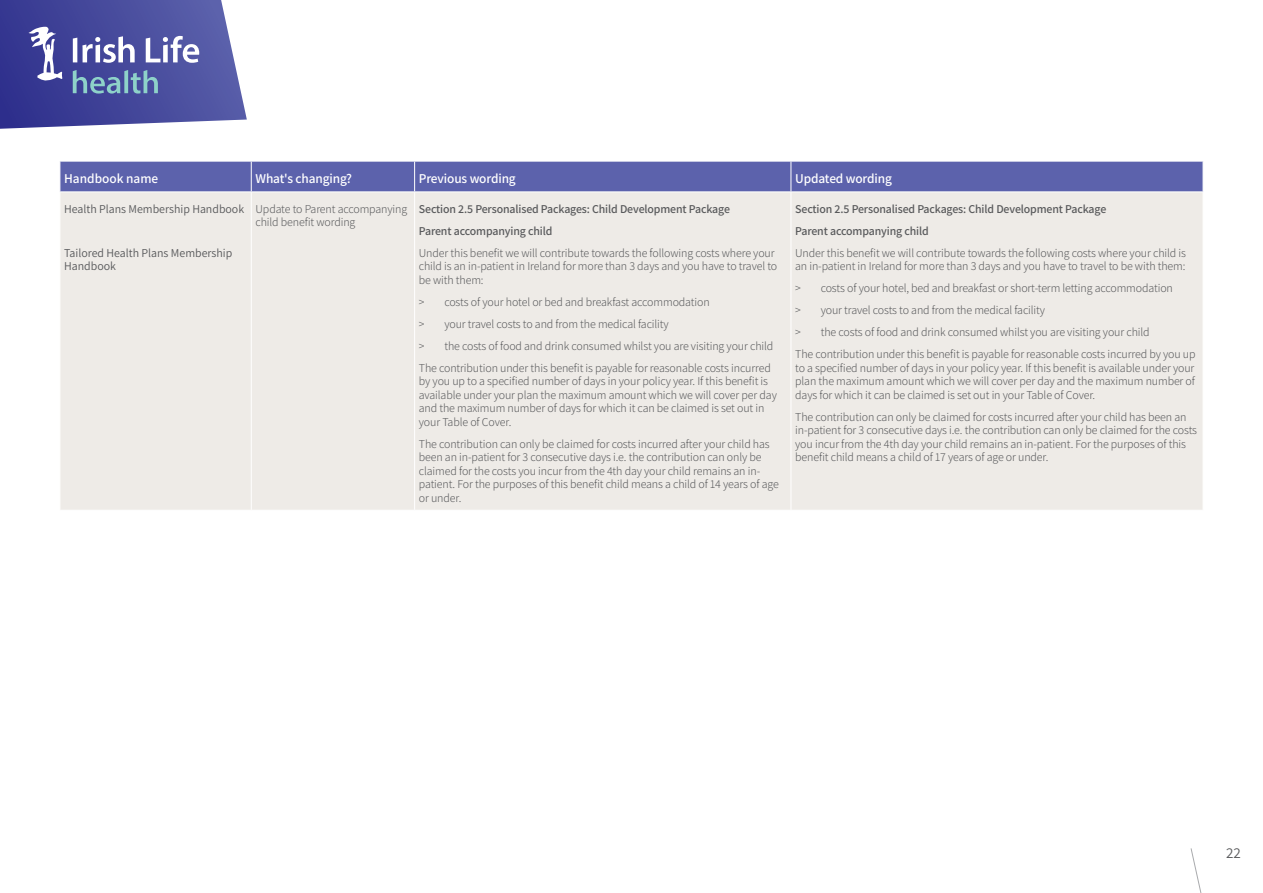
<style>
.page{position:relative;width:1263px;height:893px;background:#fff}
.page>*{position:absolute;margin:0;border:0;box-sizing:border-box;transform-origin:0 0}
.t1{font:15px "Assistant";color:#58595b}
.t2{font:600 13.5px "Assistant";letter-spacing:-.01em;color:#fff}
.t3{font:300 12px/13.5px "Assistant";letter-spacing:-.01em;color:#58595b}
.t4{font:600 12px/22px "Assistant";letter-spacing:-.01em;color:#58595b}
.t5{font:12px/13.5px "Assistant";color:#58595b}
</style>
<div class="page">
<div style="left:61px;top:162px;width:1142px;height:30px;background:#5c62ac"></div>
<div style="left:61px;top:193px;width:1142px;height:317px;background:#eeebe7"></div>
<hr style="left:251px;top:192px;width:1px;height:318px;background:#fff">
<hr style="left:414px;top:192px;width:1px;height:318px;background:#fff">
<hr style="left:790px;top:192px;width:1px;height:318px;background:#fff">
<hr style="left:251px;top:161px;width:1px;height:31px;background:#fff">
<hr style="left:414px;top:161px;width:1px;height:31px;background:#fff">
<hr style="left:790px;top:161px;width:1px;height:31px;background:#fff">
<svg style="left:0;top:0;width:247px;height:129px;background:#6166aa"></svg>
<svg style="left:1190px;top:848px;width:12px;height:45px"></svg>
<p class="t2" style="left:64px;top:170px;width:96px">Handbook name</p>
<p class="t2" style="left:255px;top:170px;width:98px">What's changing?</p>
<p class="t2" style="left:419px;top:170px;width:98px">Previous wording</p>
<p class="t2" style="left:795px;top:170px;width:98px">Updated wording</p>
<p class="t5" style="left:64px;top:201px;width:181px">Health Plans Membership Handbook</p>
<p class="t5" style="left:64px;top:245px;width:170px">Tailored Health Plans Membership<br>Handbook</p>
<p class="t3" style="left:255px;top:201px;width:153px">Update to Parent accompanying child benefit wording</p>
<p class="t4" style="left:419px;top:197px;width:313px">Section 2.5 Personalised Packages: Child Development Package<br>Parent accompanying child</p>
<p class="t3" style="left:419px;top:245px;width:360px">Under this benefit we will contribute towards the following costs where your child is an in-patient in Ireland for more than 3 days and you have to travel to be with them:</p>
<p class="t3" style="left:419px;top:290px;width:356px;line-height:22px">&gt; costs of your hotel or bed and breakfast accommodation<br>&gt; your travel costs to and from the medical facility<br>&gt; the costs of food and drink consumed whilst you are visiting your child The contribution under this benefit is payable for reasonable costs incurred</p>
<p class="t3" style="left:419px;top:374px;width:360px">by you up to a specified number of days in your policy year. If this benefit is available under your plan the maximum amount which we will cover per day and the maximum number of days for which it can be claimed is set out in your Table of Cover.</p>
<p class="t3" style="left:419px;top:436px;width:361px">The contribution can only be claimed for costs incurred after your child has been an in-patient for 3 consecutive days i.e. the contribution can only be claimed for the costs you incur from the 4th day your child remains an in&shy;patient. For the purposes of this benefit child means a child of 14 years of age or under.</p>
<p class="t4" style="left:795px;top:197px;width:313px">Section 2.5 Personalised Packages: Child Development Package<br>Parent accompanying child</p>
<p class="t3" style="left:795px;top:245px;width:392px">Under this benefit we will contribute towards the following costs where your child is an in-patient in Ireland for more than 3 days and you have to travel to be with them:</p>
<p class="t3" style="left:795px;top:277px;width:402px;line-height:22px">&gt; costs of your hotel, bed and breakfast or short-term letting accommodation<br>&gt; your travel costs to and from the medical facility<br>&gt; the costs of food and drink consumed whilst you are visiting your child<br>The contribution under this benefit is payable for reasonable costs incurred by you up</p>
<p class="t3" style="left:795px;top:360px;width:401px;text-align:justify">to a specified number of days in your policy year. If this benefit is available under your plan the maximum amount which we will cover per day and the maximum number of days for which it can be claimed is set out in your Table of Cover.</p>
<p class="t3" style="left:795px;top:409px;width:403px">The contribution can only be claimed for costs incurred after your child has been an in-patient for 3 consecutive days i.e. the contribution can only be claimed for the costs you incur from the 4th day your child remains an in-patient. For the purposes of this benefit child means a child of 17 years of age or under.</p>
<p class="t1" style="left:1226px;top:843px;width:16px">22</p>
</div>
